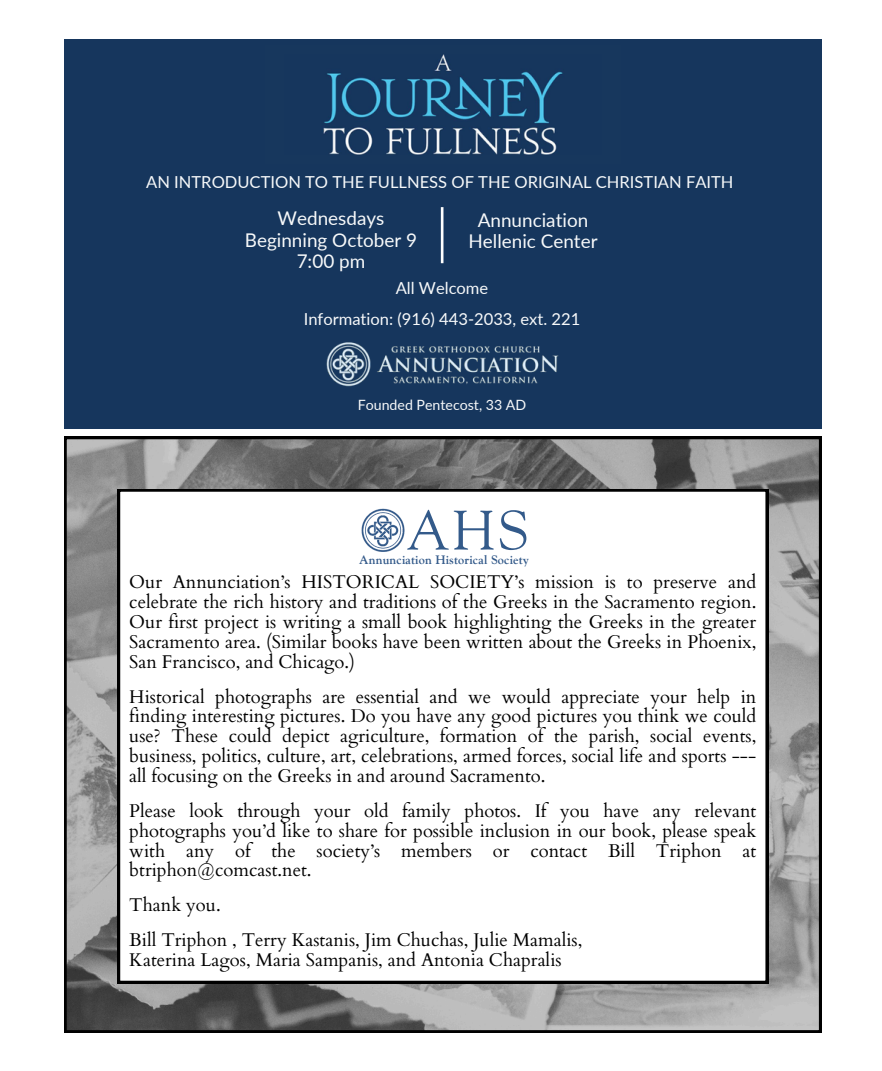
<style>
.page{position:relative;width:882px;height:1071px;background:#fff}
.page>*{position:absolute;margin:0;border:0;box-sizing:border-box;transform-origin:0 0}
.t1{font:55.12px "Goudy Std";color:#335a8a}
.t2{font:18.9px/21.3px "Lato";color:#f7f9fa;text-align:center}
.t3{font:18.38px/19.8px "Cardo";color:#000;text-align:justify}
.t4{font:16.62px "Lato";color:#f7f9fa}
.t5{font:14.17px "Lato";color:#f7f9fa}
.t6{font:700 12.25px "Goudy Std";letter-spacing:.01em;color:#335a8a}
</style>
<div class="page">
<svg style="left:64px;top:437px;width:757px;height:596px;background:#858585"></svg>
<svg style="left:118px;top:489px;width:650px;height:494px"></svg>
<div style="left:64px;top:39px;width:757px;height:390px;background:#16365d"></div>
<img style="left:265px;top:46px;width:356px;height:118px">
<img style="left:323px;top:341px;width:238px;height:47px">
<hr style="left:441px;top:207px;width:2px;height:56px;background:#fff">
<img style="left:361px;top:509px;width:44px;height:43px">
<p class="t4" style="left:146px;top:171px;width:589px">AN INTRODUCTION TO THE FULLNESS OF THE ORIGINAL CHRISTIAN FAITH</p>
<h1 class="t2" style="left:245px;top:207px;width:174px">Wednesdays<br>Beginning October 9<br>7:00 pm</h1>
<h1 class="t2" style="left:468px;top:209px;width:131px">Annunciation<br>Hellenic Center</h1>
<p class="t4" style="left:396px;top:278px;width:94px">All Welcome</p>
<p class="t4" style="left:304px;top:309px;width:278px">Information: (916) 443-2033, ext. 221</p>
<p class="t5" style="left:358px;top:396px;width:170px">Founded Pentecost, 33 AD</p>
<h1 class="t1" style="left:407px;top:508px;width:124px">AHS</h1>
<h1 class="t6" style="left:359px;top:554px;width:171px">Annunciation Historical Society</h1>
<h2 class="t3" style="left:129px;top:573px;width:629px">Our Annunciation’s HISTORICAL SOCIETY’s mission is to preserve and celebrate the rich history and traditions of the Greeks in the Sacramento region.<br>Our first project is writing a small book highlighting the Greeks in the greater Sacramento area. (Similar books have been written about the Greeks in Phoenix, San Francisco, and Chicago.)</h2>
<h1 class="t3" style="left:129px;top:687px;width:629px">Historical photographs are essential and we would appreciate your help in finding interesting pictures. Do you have any good pictures you think we could use? These could depict agriculture, formation of the parish, social events, business, politics, culture, art, celebrations, armed forces, social life and sports --- all focusing on the Greeks in and around Sacramento.</h1>
<h1 class="t3" style="left:129px;top:801px;width:629px">Please look through your old family photos. If you have any relevant photographs you’d like to share for possible inclusion in our book, please speak with any of the society’s members or contact Bill Triphon at btriphon@comcast.net.</h1>
<h3 class="t3" style="left:129px;top:896px;width:93px">Thank you.</h3>
<h3 class="t3" style="left:129px;top:931px;width:455px">Bill Triphon , Terry Kastanis, Jim Chuchas, Julie Mamalis,<br>Katerina Lagos, Maria Sampanis, and Antonia Chapralis</h3>
</div>
